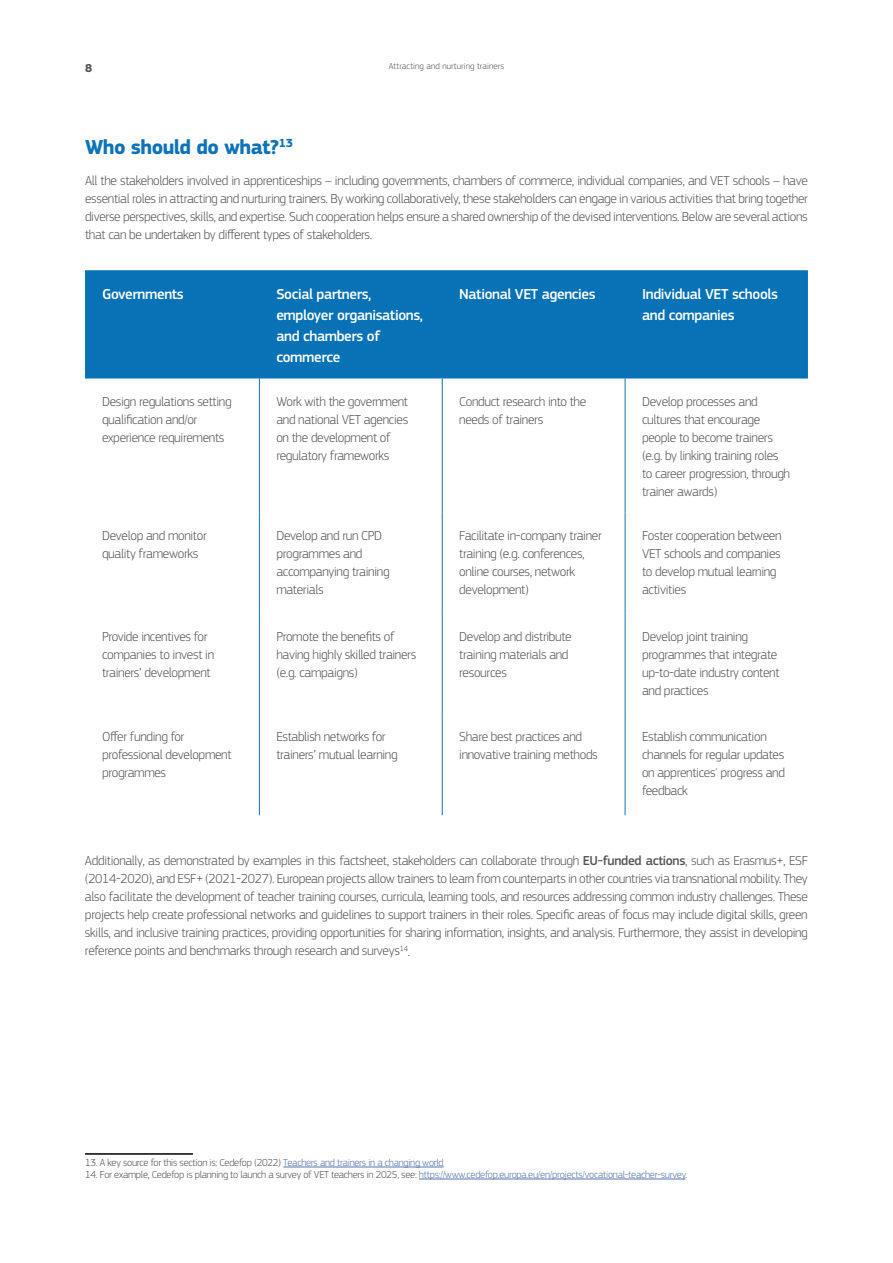
<style>
.page{position:relative;width:893px;height:1263px;background:#fff}
.page>*{position:absolute;margin:0;border:0;box-sizing:border-box;transform-origin:0 0}
.t1{font:700 21px "EC Square Sans Pro";letter-spacing:-.025em;color:#0e73b7}
.t2{font:500 15px/21px "EC Square Sans Pro";letter-spacing:-.025em;color:#fff}
.t3{font:300 13.5px/18px "EC Square Sans Pro";letter-spacing:-.025em;color:#575756}
.t4{font:700 12px "EC Square Sans Pro";color:#575756}
.t5{font:300 10.5px "EC Square Sans Pro";letter-spacing:-.025em;color:#575756}
.t6{font:300 9px "EC Square Sans Pro";letter-spacing:.01em;color:#575756}
.s1{font-weight:500}
.s2{color:#5576af}
</style>
<div class="page">
<hr style="left:892px;top:0;width:1px;height:1263px;background:#0772b6">
<svg style="left:892px;top:214px;width:1px;height:1049px"></svg>
<div style="left:85px;top:270px;width:723px;height:108px;background:#0772b6"></div>
<hr style="left:259px;top:378px;width:1px;height:135px;background:#0e73b7">
<hr style="left:259px;top:513px;width:1px;height:101px;background:#0e73b7">
<hr style="left:259px;top:614px;width:1px;height:100px;background:#0e73b7">
<hr style="left:259px;top:714px;width:1px;height:101px;background:#0e73b7">
<hr style="left:442px;top:378px;width:1px;height:135px;background:#0e73b7">
<hr style="left:625px;top:378px;width:1px;height:135px;background:#0e73b7">
<hr style="left:442px;top:513px;width:1px;height:101px;background:#0e73b7">
<hr style="left:625px;top:513px;width:1px;height:101px;background:#0e73b7">
<hr style="left:442px;top:614px;width:1px;height:100px;background:#0e73b7">
<hr style="left:625px;top:614px;width:1px;height:100px;background:#0e73b7">
<hr style="left:442px;top:714px;width:1px;height:101px;background:#0e73b7">
<hr style="left:625px;top:714px;width:1px;height:101px;background:#0e73b7">
<hr style="left:85px;top:1153px;width:108px;height:2px;background:#000">
<hr style="left:283px;top:1167px;width:161px;height:1px;background:#5576af">
<hr style="left:419px;top:1179px;width:267px;height:1px;background:#5576af">
<p class="t4" style="left:85px;top:61px;width:9px">8</p>
<p class="t6" style="left:389px;top:61px;width:117px">Attracting and nurturing trainers</p>
<h1 class="t1" style="left:85px;top:134px;width:210px">Who should do what?<sup>13</sup></h1>
<p class="t3" style="left:85px;top:171px;width:724px;text-align:justify">All the stakeholders involved in apprenticeships – including governments, chambers of commerce, individual companies, and VET schools – have essential roles in attracting and nurturing trainers. By working collaboratively, these stakeholders can engage in various activities that bring together diverse perspectives, skills, and expertise. Such cooperation helps ensure a shared ownership of the devised interventions. Below are several actions that can be undertaken by different types of stakeholders.</p>
<p class="t2" style="left:102px;top:283px;width:83px">Governments</p>
<p class="t2" style="left:276px;top:283px;width:148px">Social partners, employer organisations, and chambers of commerce</p>
<p class="t2" style="left:459px;top:283px;width:138px">National VET agencies</p>
<p class="t2" style="left:642px;top:283px;width:137px">Individual VET schools and companies</p>
<p class="t3" style="left:102px;top:392px;width:131px">Design regulations setting qualification and/or experience requirements</p>
<p class="t3" style="left:276px;top:392px;width:133px">Work with the government and national VET agencies on the development of regulatory frameworks</p>
<p class="t3" style="left:459px;top:392px;width:129px">Conduct research into the needs of trainers</p>
<p class="t3" style="left:642px;top:392px;width:150px">Develop processes and cultures that encourage people to become trainers (e.g. by linking training roles to career progression, through trainer awards)</p>
<p class="t3" style="left:102px;top:526px;width:106px">Develop and monitor quality frameworks</p>
<p class="t3" style="left:276px;top:526px;width:115px">Develop and run CPD programmes and accompanying training materials</p>
<p class="t3" style="left:459px;top:526px;width:144px">Facilitate in-company trainer training (e.g. conferences, online courses, network development)</p>
<p class="t3" style="left:642px;top:526px;width:141px">Foster cooperation between<br>VET schools and companies to develop mutual learning activities</p>
<p class="t3" style="left:102px;top:627px;width:114px">Provide incentives for companies to invest in trainers’ development</p>
<p class="t3" style="left:276px;top:627px;width:141px">Promote the benefits of having highly skilled trainers (e.g. campaigns)</p>
<p class="t3" style="left:459px;top:627px;width:114px">Develop and distribute training materials and resources</p>
<p class="t3" style="left:642px;top:627px;width:139px">Develop joint training programmes that integrate up-to-date industry content and practices</p>
<p class="t3" style="left:102px;top:727px;width:131px">Offer funding for professional development programmes</p>
<p class="t3" style="left:276px;top:727px;width:123px">Establish networks for trainers’ mutual learning</p>
<p class="t3" style="left:459px;top:727px;width:140px">Share best practices and innovative training methods</p>
<p class="t3" style="left:642px;top:727px;width:144px">Establish communication channels for regular updates on apprentices' progress and feedback</p>
<p class="t3" style="left:85px;top:852px;width:724px;text-align:justify">Additionally, as demonstrated by examples in this factsheet, stakeholders can collaborate through <span class="s1">EU-funded actions</span>, such as Erasmus+, ESF (2014-2020), and ESF+ (2021-2027). European projects allow trainers to learn from counterparts in other countries via transnational mobility. They also facilitate the development of teacher training courses, curricula, learning tools, and resources addressing common industry challenges. These projects help create professional networks and guidelines to support trainers in their roles. Specific areas of focus may include digital skills, green skills, and inclusive training practices, providing opportunities for sharing information, insights, and analysis. Furthermore, they assist in developing reference points and benchmarks through research and surveys<sup>14</sup>.</p>
<p class="t5" style="left:85px;top:1156px;width:360px">13. A key source for this section is: Cedefop (2022) <span class="s2">Teachers and trainers in a changing world</span></p>
<p class="t5" style="left:85px;top:1168px;width:604px">14. For example, Cedefop is planning to launch a survey of VET teachers in 2025, see: <span class="s2">https://www.cedefop.europa.eu/en/projects/vocational-teacher-survey</span>.</p>
</div>
